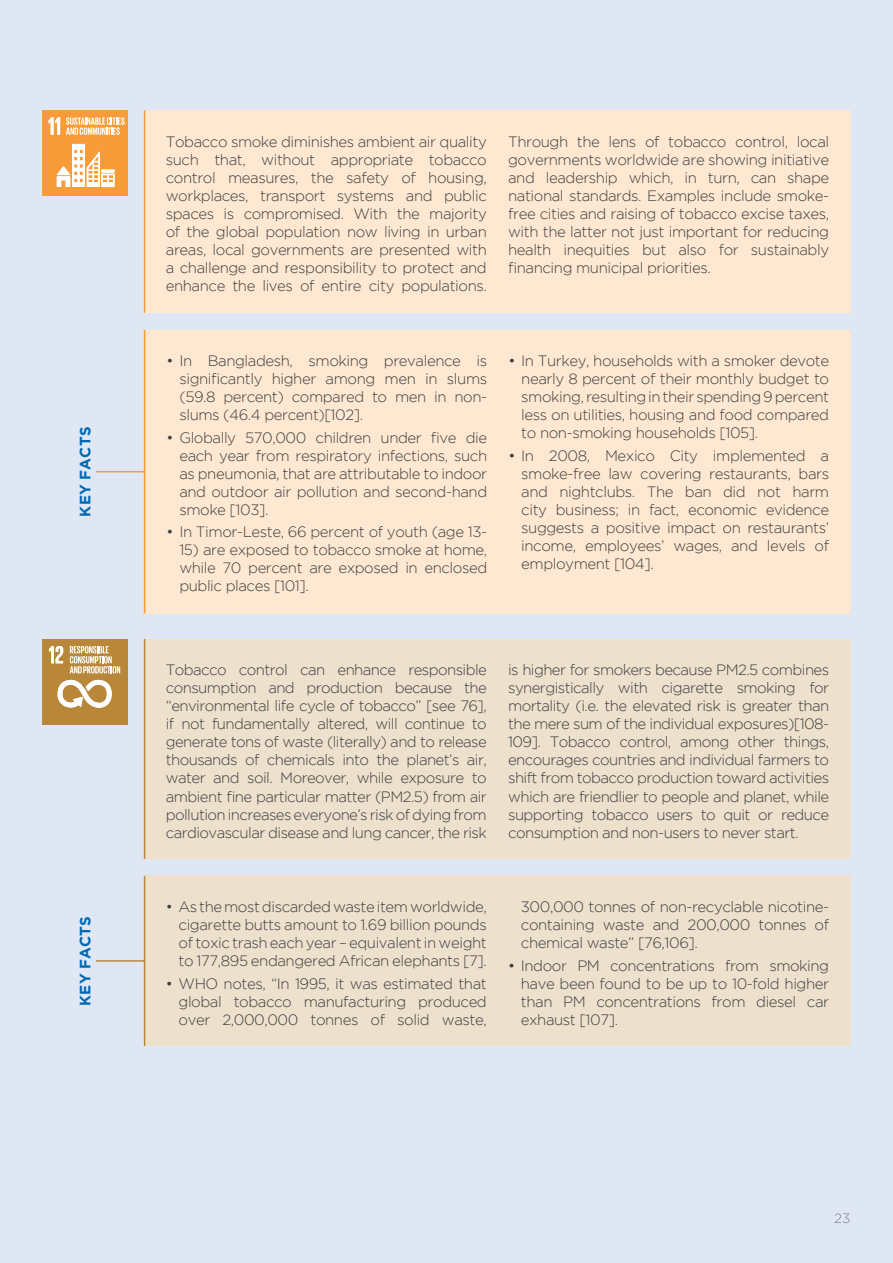
<style>
.page{position:relative;width:893px;height:1263px;background:#e0e7f4}
.page>*{position:absolute;margin:0;border:0;box-sizing:border-box;transform-origin:0 0}
.t1{font:300 15px/18px "Gotham";letter-spacing:-.03em;color:#3e3e3f;text-align:justify}
.t2{font:700 15px "Gotham";letter-spacing:.015em;color:#0168b3}
.t3{font:300 13.5px "Gotham";color:#808285}
</style>
<div class="page">
<div style="left:145px;top:110px;width:705px;height:202px;background:#fee8d1"></div>
<hr style="left:144px;top:110px;width:1px;height:203px;background:#f89b39">
<div style="left:145px;top:330px;width:705px;height:283px;background:#fee8d1"></div>
<hr style="left:144px;top:330px;width:1px;height:283px;background:#fc9e23">
<div style="left:145px;top:639px;width:705px;height:220px;background:#ede0cc"></div>
<hr style="left:144px;top:639px;width:1px;height:220px;background:#b8873a">
<div style="left:145px;top:876px;width:705px;height:170px;background:#ede0cc"></div>
<hr style="left:144px;top:876px;width:1px;height:170px;background:#b8873a">
<hr style="left:92px;top:960px;width:53px;height:2px;background:#b8873a">
<div style="left:74px;top:910px;width:22px;height:102px;background:#e0e7f4"></div>
<hr style="left:92px;top:471px;width:53px;height:1px;background:#f89b39">
<div style="left:74px;top:421px;width:22px;height:102px;background:#e0e7f4"></div>
<div style="left:43px;top:110px;width:85px;height:85px;background:#f89b39"></div>
<svg style="left:49px;top:117px;width:11px;height:18px"></svg>
<svg style="left:57px;top:144px;width:58px;height:43px"></svg>
<svg style="left:66px;top:117px;width:59px;height:18px"></svg>
<div style="left:43px;top:639px;width:85px;height:85px;background:#b8873a"></div>
<svg style="left:49px;top:646px;width:14px;height:17px"></svg>
<svg style="left:58px;top:680px;width:54px;height:28px"></svg>
<svg style="left:70px;top:646px;width:50px;height:27px"></svg>
<p class="t2" style="left:77px;top:517px;width:91px;rotate:-90deg">KEY FACTS</p>
<p class="t2" style="left:77px;top:1006px;width:91px;rotate:-90deg">KEY FACTS</p>
<p class="t1" style="left:166px;top:132px;width:323px">Tobacco smoke diminishes ambient air quality such that, without appropriate tobacco control measures, the safety of housing, workplaces, transport systems and public spaces is compromised. With the majority of the global population now living in urban areas, local governments are presented with a challenge and responsibility to protect and enhance the lives of entire city populations.</p>
<p class="t1" style="left:508px;top:132px;width:323px">Through the lens of tobacco control, local governments worldwide are showing initiative and leadership which, in turn, can shape national standards. Examples include smoke&shy;free cities and raising of tobacco excise taxes, with the latter not just important for reducing health inequities but also for sustainably financing municipal priorities.</p>
<p class="t1" style="left:179px;top:352px;width:309px;text-indent:-13px">• In Bangladesh, smoking prevalence is significantly higher among men in slums (59.8 percent) compared to men in non&shy;slums (46.4 percent)[102].</p>
<p class="t1" style="left:179px;top:428px;width:309px;text-indent:-13px">• Globally 570,000 children under five die each year from respiratory infections, such as pneumonia, that are attributable to indoor and outdoor air pollution and second-hand smoke [103].</p>
<p class="t1" style="left:167px;top:522px;width:322px">• In Timor-Leste, 66 percent of youth (age 13-</p>
<p class="t1" style="left:179px;top:540px;width:309px">15) are exposed to tobacco smoke at home, while 70 percent are exposed in enclosed public places [101].</p>
<p class="t1" style="left:521px;top:352px;width:309px;text-indent:-13px">• In Turkey, households with a smoker devote nearly 8 percent of their monthly budget to smoking, resulting in their spending 9 percent less on utilities, housing and food compared to non-smoking households [105].</p>
<p class="t1" style="left:521px;top:446px;width:309px;text-indent:-13px">• In 2008, Mexico City implemented a smoke-free law covering restaurants, bars and nightclubs. The ban did not harm city business; in fact, economic evidence suggests a positive impact on restaurants’ income, employees’ wages, and levels of employment [104].</p>
<p class="t1" style="left:166px;top:661px;width:323px">Tobacco control can enhance responsible consumption and production because the “environmental life cycle of tobacco” [see 76], if not fundamentally altered, will continue to generate tons of waste (literally) and to release thousands of chemicals into the planet’s air, water and soil. Moreover, while exposure to ambient fine particular matter (PM2.5) from air pollution increases everyone’s risk of dying from cardiovascular disease and lung cancer, the risk</p>
<p class="t1" style="left:508px;top:661px;width:323px">is higher for smokers because PM2.5 combines synergistically with cigarette smoking for mortality (i.e. the elevated risk is greater than the mere sum of the individual exposures)[108- 109]. Tobacco control, among other things, encourages countries and individual farmers to shift from tobacco production toward activities which are friendlier to people and planet, while supporting tobacco users to quit or reduce consumption and non-users to never start.</p>
<p class="t1" style="left:179px;top:898px;width:310px;text-indent:-13px">• As the most discarded waste item worldwide, cigarette butts amount to 1.69 billion pounds of toxic trash each year – equivalent in weight to 177,895 endangered African elephants [7].</p>
<p class="t1" style="left:179px;top:974px;width:310px;text-indent:-13px">• WHO notes, “In 1995, it was estimated that global tobacco manufacturing produced over 2,000,000 tonnes of solid waste,</p>
<p class="t1" style="left:521px;top:898px;width:310px">300,000 tonnes of non-recyclable nicotine&shy;containing waste and 200,000 tonnes of chemical waste” [76,106].</p>
<p class="t1" style="left:521px;top:956px;width:310px;text-indent:-13px">• Indoor PM concentrations from smoking have been found to be up to 10-fold higher than PM concentrations from diesel car exhaust [107].</p>
<p class="t3" style="left:834px;top:1211px;width:18px">23</p>
</div>
